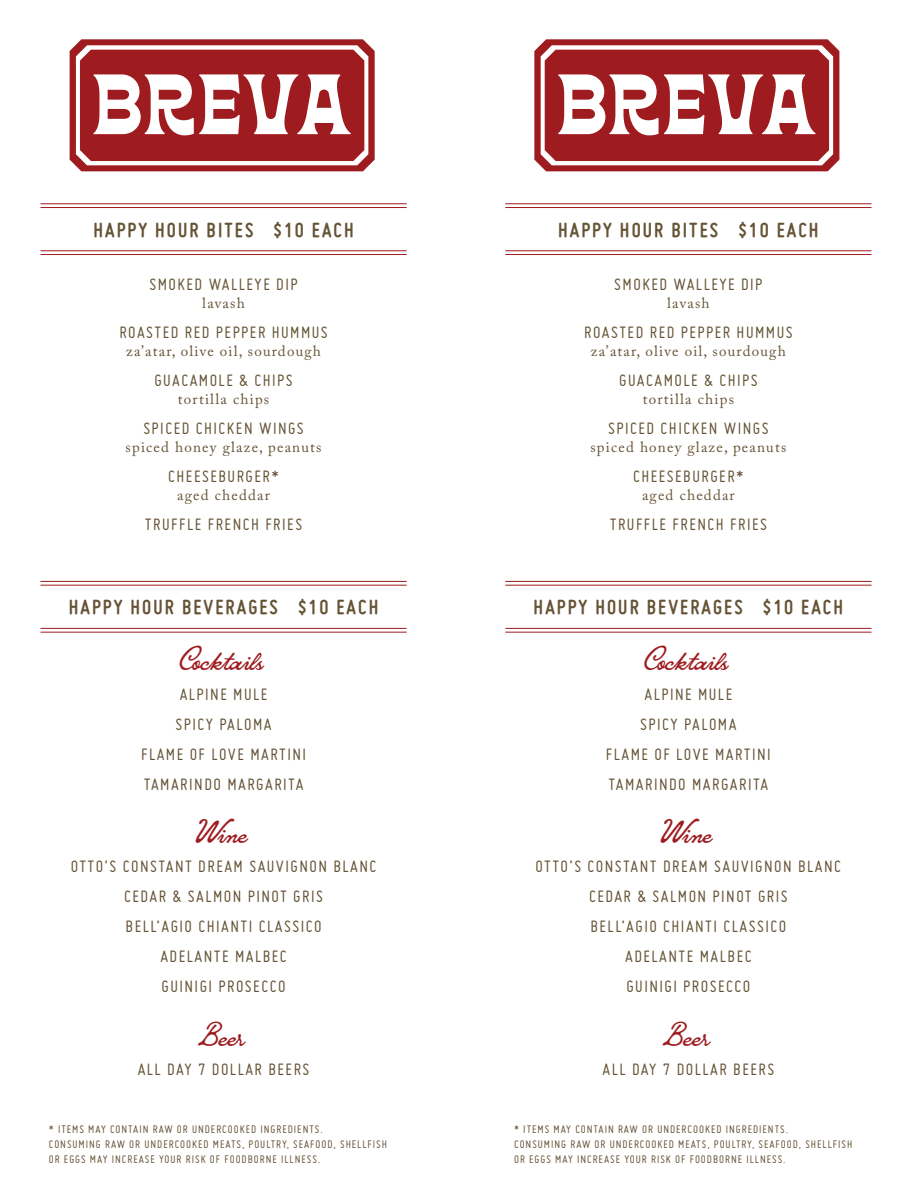
<style>
.page{position:relative;width:918px;height:1188px;background:#fff}
.page>*{position:absolute;margin:0;border:0;box-sizing:border-box;transform-origin:0 0}
.t1{font:28.8px "Luminaire Script";color:#9e1c1f}
.t2{font:700 21.9px "Miso";letter-spacing:.095em;color:#655335}
.t3{font:18px "Miso";letter-spacing:.08em;color:#655335}
.t4{font:15px "Adobe Caslon Pro";letter-spacing:.08em;color:#655335}
.t5{font:12px/15px "Miso";letter-spacing:.08em;color:#655335}
</style>
<div class="page">
<svg style="left:70px;top:39px;width:305px;height:132px"></svg>
<svg style="left:534px;top:39px;width:305px;height:132px"></svg>
<hr style="left:40px;top:250px;width:367px;height:1px;background:#9e1c1f">
<hr style="left:40px;top:254px;width:367px;height:1px;background:#9e1c1f">
<hr style="left:505px;top:250px;width:367px;height:1px;background:#9e1c1f">
<hr style="left:505px;top:254px;width:367px;height:1px;background:#9e1c1f">
<hr style="left:40px;top:628px;width:367px;height:1px;background:#9e1c1f">
<hr style="left:40px;top:632px;width:367px;height:1px;background:#9e1c1f">
<hr style="left:505px;top:628px;width:367px;height:1px;background:#9e1c1f">
<hr style="left:505px;top:632px;width:367px;height:1px;background:#9e1c1f">
<hr style="left:40px;top:203px;width:367px;height:1px;background:#9e1c1f">
<hr style="left:40px;top:207px;width:367px;height:1px;background:#9e1c1f">
<hr style="left:505px;top:203px;width:367px;height:1px;background:#9e1c1f">
<hr style="left:505px;top:207px;width:367px;height:1px;background:#9e1c1f">
<hr style="left:40px;top:581px;width:367px;height:1px;background:#9e1c1f">
<hr style="left:40px;top:585px;width:367px;height:1px;background:#9e1c1f">
<hr style="left:505px;top:581px;width:367px;height:1px;background:#9e1c1f">
<hr style="left:505px;top:585px;width:367px;height:1px;background:#9e1c1f">
<p class="t2" style="left:93px;top:217px;width:262px">HAPPY HOUR BITES $10 EACH</p>
<p class="t2" style="left:558px;top:217px;width:262px">HAPPY HOUR BITES $10 EACH</p>
<p class="t3" style="left:150px;top:275px;width:150px">SMOKED WALLEYE DIP</p>
<p class="t4" style="left:202px;top:295px;width:44px">lavash</p>
<p class="t3" style="left:119px;top:323px;width:210px">ROASTED RED PEPPER HUMMUS</p>
<p class="t4" style="left:126px;top:343px;width:196px">za’atar, olive oil, sourdough</p>
<p class="t3" style="left:154px;top:371px;width:140px">GUACAMOLE &amp; CHIPS</p>
<p class="t4" style="left:178px;top:391px;width:93px">tortilla chips</p>
<p class="t3" style="left:143px;top:419px;width:162px">SPICED CHICKEN WINGS</p>
<p class="t4" style="left:126px;top:439px;width:198px">spiced honey glaze, peanuts</p>
<p class="t3" style="left:168px;top:467px;width:112px">CHEESEBURGER*</p>
<p class="t4" style="left:177px;top:487px;width:94px">aged cheddar</p>
<p class="t3" style="left:145px;top:515px;width:159px">TRUFFLE FRENCH FRIES</p>
<p class="t3" style="left:614px;top:275px;width:150px">SMOKED WALLEYE DIP</p>
<p class="t4" style="left:667px;top:295px;width:44px">lavash</p>
<p class="t3" style="left:584px;top:323px;width:210px">ROASTED RED PEPPER HUMMUS</p>
<p class="t4" style="left:591px;top:343px;width:196px">za’atar, olive oil, sourdough</p>
<p class="t3" style="left:619px;top:371px;width:140px">GUACAMOLE &amp; CHIPS</p>
<p class="t4" style="left:643px;top:391px;width:93px">tortilla chips</p>
<p class="t3" style="left:608px;top:419px;width:162px">SPICED CHICKEN WINGS</p>
<p class="t4" style="left:590px;top:439px;width:198px">spiced honey glaze, peanuts</p>
<p class="t3" style="left:633px;top:467px;width:112px">CHEESEBURGER*</p>
<p class="t4" style="left:642px;top:487px;width:94px">aged cheddar</p>
<p class="t3" style="left:610px;top:515px;width:159px">TRUFFLE FRENCH FRIES</p>
<p class="t2" style="left:69px;top:595px;width:311px">HAPPY HOUR BEVERAGES $10 EACH</p>
<p class="t2" style="left:534px;top:595px;width:311px">HAPPY HOUR BEVERAGES $10 EACH</p>
<p class="t1" style="left:180px;top:639px;width:85px">Cocktails</p>
<p class="t1" style="left:645px;top:639px;width:85px">Cocktails</p>
<p class="t3" style="left:180px;top:684px;width:89px">ALPINE MULE</p>
<p class="t3" style="left:175px;top:714px;width:98px">SPICY PALOMA</p>
<p class="t3" style="left:141px;top:744px;width:167px">FLAME OF LOVE MARTINI</p>
<p class="t3" style="left:144px;top:774px;width:161px">TAMARINDO MARGARITA</p>
<p class="t3" style="left:644px;top:684px;width:89px">ALPINE MULE</p>
<p class="t3" style="left:640px;top:714px;width:98px">SPICY PALOMA</p>
<p class="t3" style="left:606px;top:744px;width:167px">FLAME OF LOVE MARTINI</p>
<p class="t3" style="left:609px;top:774px;width:161px">TAMARINDO MARGARITA</p>
<p class="t1" style="left:196px;top:812px;width:53px">Wine</p>
<p class="t1" style="left:661px;top:812px;width:53px">Wine</p>
<p class="t3" style="left:71px;top:857px;width:307px">OTTO’S CONSTANT DREAM SAUVIGNON BLANC</p>
<p class="t3" style="left:124px;top:887px;width:200px">CEDAR &amp; SALMON PINOT GRIS</p>
<p class="t3" style="left:126px;top:917px;width:197px">BELL’AGIO CHIANTI CLASSICO</p>
<p class="t3" style="left:160px;top:947px;width:128px">ADELANTE MALBEC</p>
<p class="t3" style="left:162px;top:977px;width:125px">GUINIGI PROSECCO</p>
<p class="t3" style="left:536px;top:857px;width:307px">OTTO’S CONSTANT DREAM SAUVIGNON BLANC</p>
<p class="t3" style="left:589px;top:887px;width:200px">CEDAR &amp; SALMON PINOT GRIS</p>
<p class="t3" style="left:590px;top:917px;width:197px">BELL’AGIO CHIANTI CLASSICO</p>
<p class="t3" style="left:625px;top:947px;width:128px">ADELANTE MALBEC</p>
<p class="t3" style="left:626px;top:977px;width:125px">GUINIGI PROSECCO</p>
<p class="t1" style="left:198px;top:1015px;width:49px">Beer</p>
<p class="t1" style="left:663px;top:1015px;width:49px">Beer</p>
<p class="t3" style="left:138px;top:1059px;width:173px">ALL DAY 7 DOLLAR BEERS</p>
<p class="t3" style="left:603px;top:1059px;width:173px">ALL DAY 7 DOLLAR BEERS</p>
<p class="t5" style="left:49px;top:1122px;width:275px">* ITEMS MAY CONTAIN RAW OR UNDERCOOKED INGREDIENTS.</p>
<p class="t5" style="left:49px;top:1137px;width:340px">CONSUMING RAW OR UNDERCOOKED MEATS, POULTRY, SEAFOOD, SHELLFISH<br>OR EGGS MAY INCREASE YOUR RISK OF FOODBORNE ILLNESS.</p>
<p class="t5" style="left:514px;top:1122px;width:275px">* ITEMS MAY CONTAIN RAW OR UNDERCOOKED INGREDIENTS.</p>
<p class="t5" style="left:514px;top:1137px;width:340px">CONSUMING RAW OR UNDERCOOKED MEATS, POULTRY, SEAFOOD, SHELLFISH<br>OR EGGS MAY INCREASE YOUR RISK OF FOODBORNE ILLNESS.</p>
</div>
